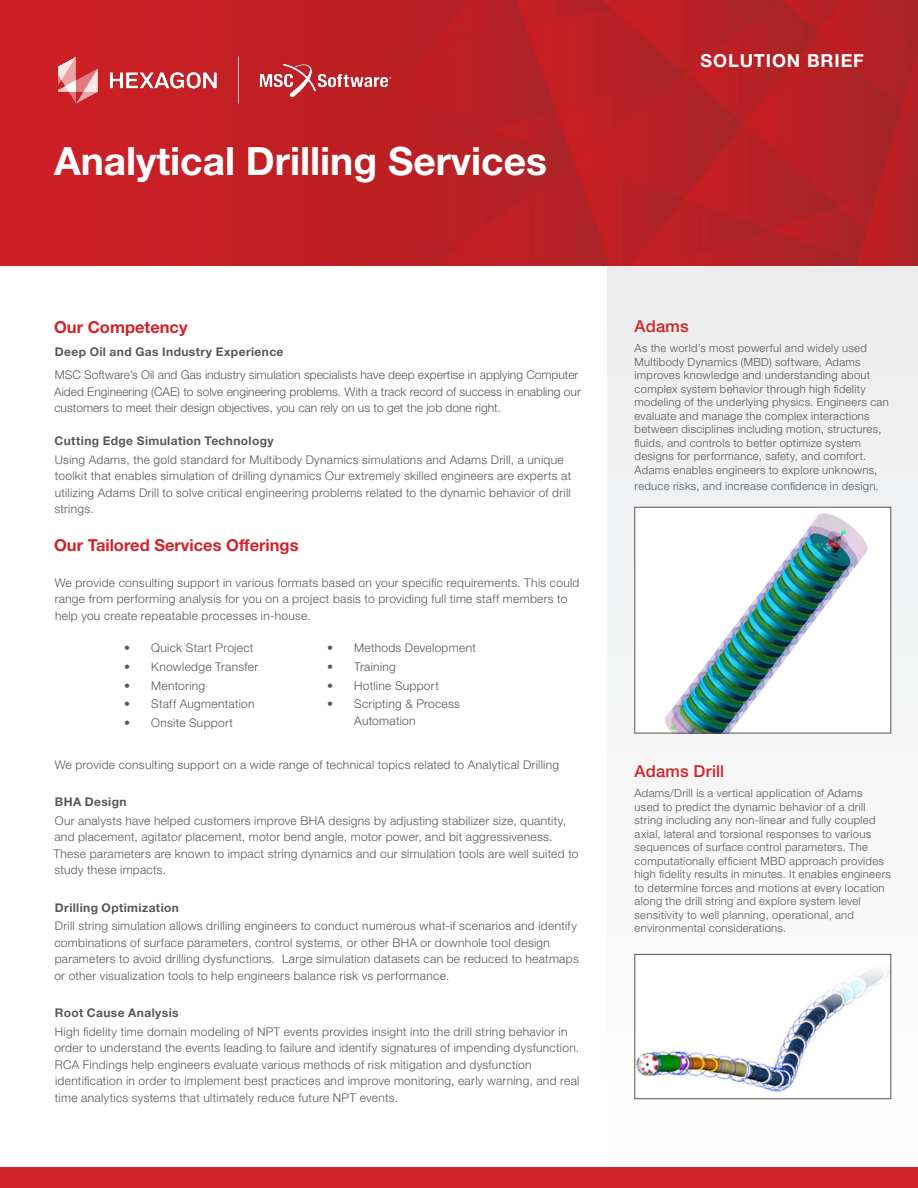
<style>
.page{position:relative;width:918px;height:1188px;background:#fff}
.page>*{position:absolute;margin:0;border:0;box-sizing:border-box;transform-origin:0 0}
.t1{font:700 39px "Helvetica Neue LT Pro";color:#fff}
.t2{font:700 18px "Helvetica Neue LT Pro";letter-spacing:.05em;color:#fff}
.content_text{font:700 16.5px "Helvetica Neue LT Pro";color:#d1232a}
.t3{font:500 16.5px "Helvetica Neue LT Pro";letter-spacing:.015em;color:#d1232a}
.p__Body_Text_-_Bull{font:300 12px/16.5px "Helvetica Neue LT Pro";letter-spacing:.025em;color:#57585a}
.content_text-2{font:300 12px/16.5px "Helvetica Neue LT Pro";color:#57585a}
.p__Body_Text_-_Bull-2{font:700 12px "Helvetica Neue LT Pro";letter-spacing:.03em;color:#57585a}
.p__Body_Text{font:700 12px "Helvetica Neue LT Pro";letter-spacing:.035em;color:#57585a}
.p__Body_Text_-_Bull-3{font:300 11.25px/13.5px "Helvetica Neue LT Pro";letter-spacing:.025em;color:#57585a}
</style>
<div class="page">
<div style="left:608px;top:0;width:310px;height:1188px;background:#f6f6f7"></div>
<img style="left:0;top:0;width:918px;height:265px">
<div style="left:0;top:1167px;width:918px;height:21px;background:#d1232a"></div>
<img style="left:665px;top:513px;width:203px;height:218px">
<div style="left:635px;top:507px;width:256px;height:226px;border:1px solid #535355"></div>
<img style="left:637px;top:973px;width:246px;height:119px">
<div style="left:635px;top:954px;width:256px;height:145px;border:1px solid #535355"></div>
<img style="left:58px;top:44px;width:347px;height:71px">
<p class="t1" style="left:54px;top:136px;width:495px">Analytical Drilling Services</p>
<p class="t2" style="left:701px;top:49px;width:165px">SOLUTION BRIEF</p>
<p class="content_text" style="left:54px;top:316px;width:135px">Our Competency</p>
<p class="p__Body_Text" style="left:55px;top:344px;width:230px">Deep Oil and Gas Industry Experience</p>
<p class="content_text-2" style="left:54px;top:366px;width:528px">MSC Software’s Oil and Gas industry simulation specialists have deep expertise in applying Computer<br>Aided Engineering (CAE) to solve engineering problems. With a track record of success in enabling our customers to meet their design objectives, you can rely on us to get the job done right.</p>
<p class="p__Body_Text_-_Bull-2" style="left:55px;top:433px;width:221px">Cutting Edge Simulation Technology</p>
<p class="p__Body_Text_-_Bull" style="left:54px;top:451px;width:518px">Using Adams, the gold standard for Multibody Dynamics simulations and Adams Drill, a unique toolkit that enables simulation of drilling dynamics Our extremely skilled engineers are experts at utilizing Adams Drill to solve critical engineering problems related to the dynamic behavior of drill strings.</p>
<p class="content_text" style="left:54px;top:535px;width:246px">Our Tailored Services Offerings</p>
<p class="p__Body_Text_-_Bull" style="left:55px;top:574px;width:526px">We provide consulting support in various formats based on your specific requirements. This could range from performing analysis for you on a project basis to providing full time staff members to help you create repeatable processes in-house.</p>
<p class="p__Body_Text_-_Bull" style="left:124px;top:640px;width:131px">• Quick Start Project</p>
<p class="p__Body_Text_-_Bull" style="left:124px;top:658px;width:136px">• Knowledge Transfer</p>
<p class="p__Body_Text_-_Bull" style="left:124px;top:677px;width:83px">• Mentoring</p>
<p class="p__Body_Text_-_Bull" style="left:124px;top:696px;width:132px">• Staff Augmentation</p>
<p class="p__Body_Text_-_Bull" style="left:124px;top:714px;width:110px">• Onsite Support</p>
<p class="p__Body_Text_-_Bull" style="left:327px;top:640px;width:150px">• Methods Development</p>
<p class="p__Body_Text_-_Bull" style="left:327px;top:658px;width:70px">• Training</p>
<p class="p__Body_Text_-_Bull" style="left:327px;top:677px;width:113px">• Hotline Support</p>
<p class="p__Body_Text_-_Bull" style="left:354px;top:696px;width:107px;text-indent:-27px">• Scripting &amp; Process<br>Automation</p>
<p class="p__Body_Text_-_Bull" style="left:55px;top:756px;width:506px">We provide consulting support on a wide range of technical topics related to Analytical Drilling</p>
<p class="p__Body_Text_-_Bull-2" style="left:55px;top:794px;width:73px">BHA Design</p>
<p class="p__Body_Text_-_Bull" style="left:53px;top:812px;width:527px">Our analysts have helped customers improve BHA designs by adjusting stabilizer size, quantity, and placement, agitator placement, motor bend angle, motor power, and bit aggressiveness.<br>These parameters are known to impact string dynamics and our simulation tools are well suited to study these impacts.</p>
<p class="p__Body_Text_-_Bull-2" style="left:55px;top:900px;width:126px">Drilling Optimization</p>
<p class="p__Body_Text_-_Bull" style="left:54px;top:918px;width:526px">Drill string simulation allows drilling engineers to conduct numerous what-if scenarios and identify combinations of surface parameters, control systems, or other BHA or downhole tool design parameters to avoid drilling dysfunctions. Large simulation datasets can be reduced to heatmaps or other visualization tools to help engineers balance risk vs performance.</p>
<p class="p__Body_Text_-_Bull-2" style="left:55px;top:1005px;width:125px">Root Cause Analysis</p>
<p class="p__Body_Text_-_Bull" style="left:54px;top:1023px;width:527px">High fidelity time domain modeling of NPT events provides insight into the drill string behavior in order to understand the events leading to failure and identify signatures of impending dysfunction.<br>RCA Findings help engineers evaluate various methods of risk mitigation and dysfunction identification in order to implement best practices and improve monitoring, early warning, and real time analytics systems that ultimately reduce future NPT events.</p>
<p class="t3" style="left:635px;top:316px;width:56px">Adams</p>
<p class="p__Body_Text_-_Bull-3" style="left:635px;top:341px;width:256px">As the world’s most powerful and widely used Multibody Dynamics (MBD) software, Adams improves knowledge and understanding about complex system behavior through high fidelity modeling of the underlying physics. Engineers can evaluate and manage the complex interactions between disciplines including motion, structures, fluids, and controls to better optimize system designs for performance, safety, and comfort.<br>Adams enables engineers to explore unknowns,</p>
<p class="p__Body_Text_-_Bull-3" style="left:635px;top:479px;width:246px">reduce risks, and increase confidence in design.</p>
<p class="t3" style="left:635px;top:761px;width:91px">Adams Drill</p>
<p class="p__Body_Text_-_Bull-3" style="left:635px;top:786px;width:258px">Adams/Drill is a vertical application of Adams<br>used to predict the dynamic behavior of a drill string including any non-linear and fully coupled axial, lateral and torsional responses to various sequences of surface control parameters. The computationally efficient MBD approach provides high fidelity results in minutes. It enables engineers to determine forces and motions at every location along the drill string and explore system level sensitivity to well planning, operational, and environmental considerations.</p>
</div>
